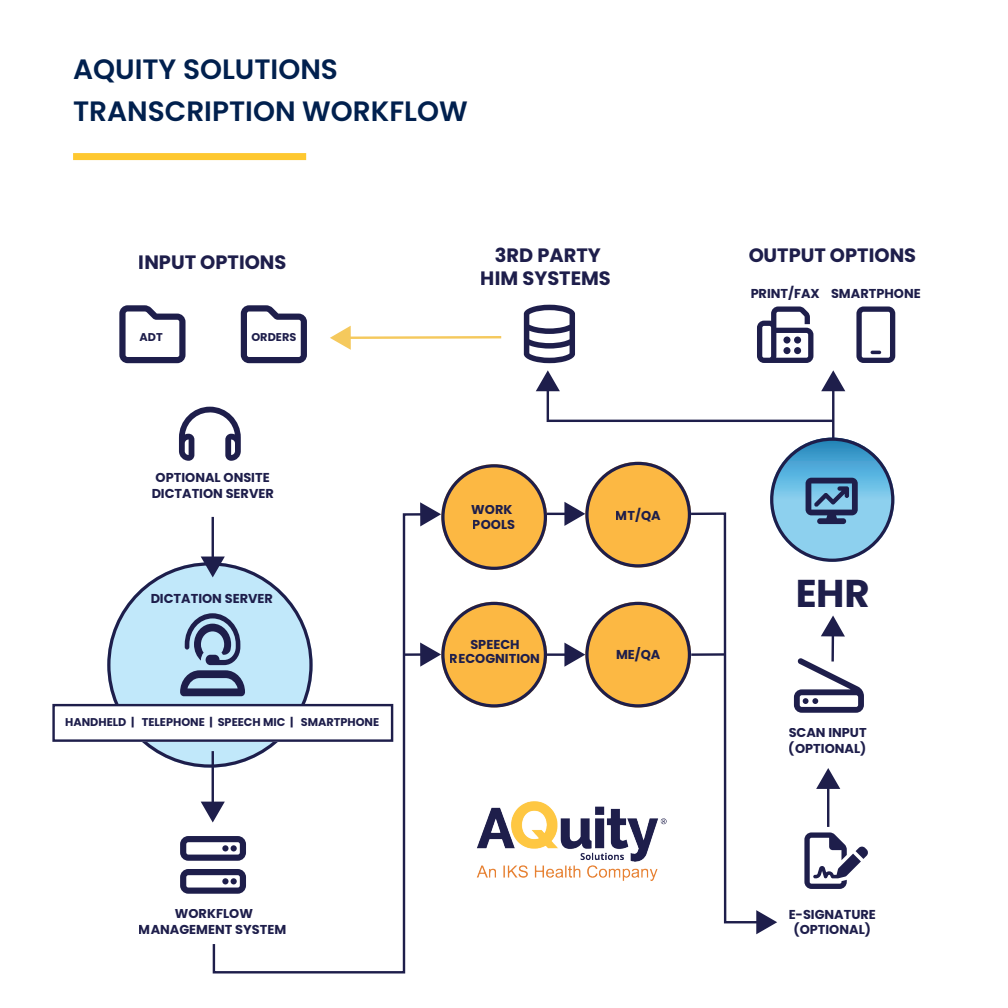
<style>
.page{position:relative;width:1008px;height:1008px;background:#fff}
.page>*{position:absolute;margin:0;border:0;box-sizing:border-box;transform-origin:0 0}
.t1{font:700 38.68px "Poppins";color:#1e1e4b}
.t2{font:600 28px/42px "Poppins";color:#01204e}
.t3{font:700 19.43px "Poppins";color:#1e1e4b}
.t4{font:700 12.95px/15.6px "Poppins";color:#1e1e4b;text-align:center}
.t5{font:700 11.38px "Poppins";color:#1e1e4b}
</style>
<div class="page">
<svg style="left:119px;top:305px;width:67px;height:58px"></svg>
<svg style="left:241px;top:305px;width:66px;height:58px"></svg>
<svg style="left:179px;top:407px;width:62px;height:54px"></svg>
<div style="left:107px;top:562px;width:206px;height:206px;background:#c1e8fa;border-radius:50%"></div>
<svg style="left:770px;top:438px;width:124px;height:124px;background:#6ab2d7"></svg>
<div style="left:770px;top:438px;width:124px;height:124px;border:3px solid #1e1e4b;border-radius:50%"></div>
<div style="left:441px;top:464px;width:106px;height:106px;background:#fcb843;border-radius:50%"></div>
<div style="left:441px;top:464px;width:106px;height:106px;border:3px solid #1e1e4b;border-radius:50%"></div>
<div style="left:441px;top:602px;width:106px;height:106px;background:#fcb843;border-radius:50%"></div>
<div style="left:441px;top:602px;width:106px;height:106px;border:3px solid #1e1e4b;border-radius:50%"></div>
<div style="left:585px;top:462px;width:106px;height:106px;background:#fcb843;border-radius:50%"></div>
<div style="left:585px;top:462px;width:106px;height:106px;border:3px solid #1e1e4b;border-radius:50%"></div>
<div style="left:585px;top:602px;width:106px;height:106px;background:#fcb843;border-radius:50%"></div>
<div style="left:585px;top:602px;width:106px;height:106px;border:3px solid #1e1e4b;border-radius:50%"></div>
<div style="left:52px;top:704px;width:341px;height:38px;background:#fff"></div>
<div style="left:52px;top:704px;width:341px;height:38px;border:2px solid #1e1e4b"></div>
<svg style="left:180px;top:836px;width:31px;height:58px"></svg>
<svg style="left:524px;top:305px;width:51px;height:58px"></svg>
<svg style="left:757px;top:306px;width:56px;height:57px"></svg>
<svg style="left:856px;top:306px;width:39px;height:57px"></svg>
<svg style="left:794px;top:658px;width:70px;height:55px"></svg>
<svg style="left:804px;top:832px;width:64px;height:57px"></svg>
<svg style="left:180px;top:613px;width:31px;height:83px"></svg>
<svg style="left:201px;top:557px;width:10px;height:17px"></svg>
<svg style="left:330px;top:326px;width:172px;height:24px"></svg>
<svg style="left:426px;top:646px;width:15px;height:18px"></svg>
<hr style="left:547px;top:513px;width:21px;height:2px;background:#1e1e4b">
<svg style="left:564px;top:502px;width:21px;height:24px"></svg>
<hr style="left:547px;top:653px;width:21px;height:3px;background:#1e1e4b">
<svg style="left:564px;top:643px;width:21px;height:24px"></svg>
<svg style="left:201px;top:802px;width:10px;height:18px"></svg>
<hr style="left:827px;top:785px;width:2px;height:42px;background:#1e1e4b">
<svg style="left:816px;top:768px;width:24px;height:21px"></svg>
<hr style="left:831px;top:633px;width:3px;height:29px;background:#1e1e4b">
<svg style="left:821px;top:616px;width:24px;height:21px"></svg>
<hr style="left:832px;top:388px;width:2px;height:51px;background:#1e1e4b">
<svg style="left:536px;top:370px;width:309px;height:53px"></svg>
<svg style="left:211px;top:513px;width:215px;height:461px"></svg>
<svg style="left:420px;top:502px;width:21px;height:24px"></svg>
<svg style="left:689px;top:511px;width:88px;height:423px"></svg>
<svg style="left:806px;top:478px;width:52px;height:46px;background:#4c6d94"></svg>
<hr style="left:1007px;top:0;width:1px;height:195px;background:#01204e">
<div style="left:73px;top:153px;width:233px;height:7px;background:#fec830"></div>
<img style="left:476px;top:801px;width:191px;height:80px">
<h2 class="t2" style="left:73px;top:48px;width:396px">AQUITY SOLUTIONS<br>TRANSCRIPTION WORKFLOW</h2>
<h3 class="t3" style="left:139px;top:251px;width:149px">INPUT OPTIONS</h3>
<p class="t5" style="left:139px;top:331px;width:25px">ADT</p>
<p class="t5" style="left:251px;top:331px;width:46px">ORDERS</p>
<h3 class="t3" style="left:495px;top:244px;width:107px">3RD PARTY</h3>
<h3 class="t3" style="left:748px;top:244px;width:169px">OUTPUT OPTIONS</h3>
<h3 class="t3" style="left:481px;top:267px;width:132px">HIM SYSTEMS</h3>
<p class="t4" style="left:751px;top:285px;width:172px">PRINT/FAX SMARTPHONE</p>
<p class="t4" style="left:151px;top:470px;width:124px">OPTIONAL ONSITE<br>DICTATION SERVER</p>
<p class="t4" style="left:151px;top:590px;width:124px">DICTATION SERVER</p>
<p class="t5" style="left:65px;top:716px;width:316px">HANDHELD | TELEPHONE | SPEECH MIC | SMARTPHONE</p>
<p class="t4" style="left:471px;top:503px;width:45px;line-height:14.5px;text-align:left">WORK<br>POOLS</p>
<p class="t4" style="left:450px;top:637px;width:92px;line-height:14.5px">SPEECH<br>RECOGNITION</p>
<p class="t4" style="left:139px;top:906px;width:149px">WORKFLOW<br>MANAGEMENT SYSTEM</p>
<p class="t4" style="left:616px;top:507px;width:47px">MT/QA</p>
<p class="t4" style="left:616px;top:647px;width:46px">ME/QA</p>
<h1 class="t1" style="left:795px;top:571px;width:76px">EHR</h1>
<p class="t4" style="left:789px;top:725px;width:80px;text-align:left">SCAN INPUT (OPTIONAL)</p>
<p class="t4" style="left:789px;top:906px;width:89px">E-SIGNATURE (OPTIONAL)</p>
</div>
